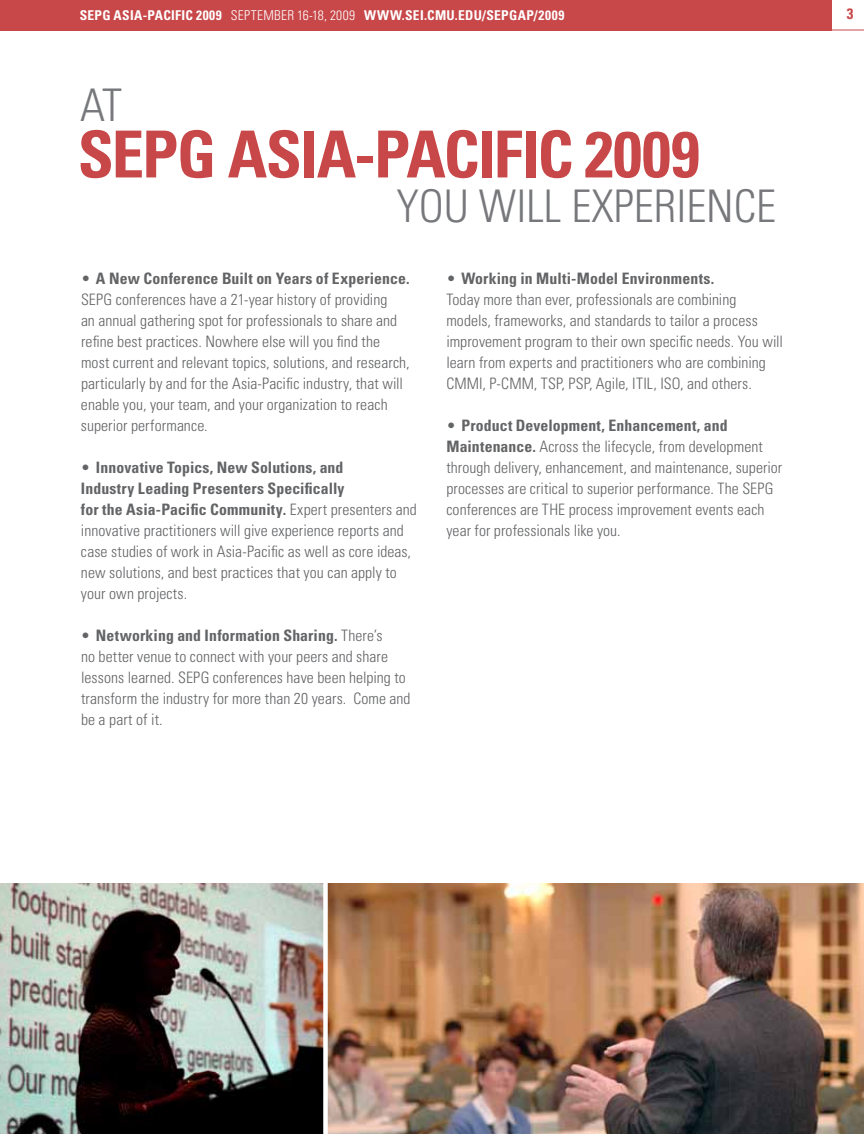
<style>
.page{position:relative;width:864px;height:1134px;background:#fff}
.page>*{position:absolute;margin:0;border:0;box-sizing:border-box;transform-origin:0 0}
.t1{font:700 condensed 64.8px "Univers LT Std";letter-spacing:-.025em;color:#c84749}
.t2{font:300 condensed 45px "Univers LT Std";color:#77787b}
.t3{font:300 condensed 15.75px/21px "Univers LT Std";letter-spacing:.005em;color:#636466}
.t4{font:700 condensed 15px "Univers LT Std";color:#c84749}
.t5{font:700 condensed 13.5px "Univers LT Std";letter-spacing:.025em;color:#fff}
.s1{font-weight:300}
.s2{font-weight:700}
</style>
<div class="page">
<img style="left:328px;top:883px;width:536px;height:251px">
<div style="left:0;top:0;width:831px;height:30px;background:#c84749"></div>
<hr style="left:0;top:30px;width:864px;height:1px;background:#c84749">
<img style="left:0;top:883px;width:323px;height:251px">
<p class="t5" style="left:80px;top:6px;width:416px">SEPG ASIA-PACIFIC 2009 <span class="s1">September 16-18, 2009</span> www.sei.cmu.edu/sepgap</p>
<p class="t5" style="left:534px;top:6px;width:32px">/2009</p>
<h2 class="t2" style="left:80px;top:78px;width:42px">AT</h2>
<h1 class="t1" style="left:78px;top:115px;width:624px">SEPG ASIA-PACIFIC 2009</h1>
<h2 class="t2" style="left:396px;top:179px;width:376px">YOU WILL EXPERIENCE</h2>
<p class="t3" style="left:81px;top:268px;width:330px">• <span class="s2">A New Conference Built on Years of Experience.<br></span>SEPG conferences have a 21-year history of providing<br>an annual gathering spot for professionals to share and refine best practices. Nowhere else will you find the most current and relevant topics, solutions, and research, particularly by and for the Asia-Pacific industry, that will enable you, your team, and your organization to reach superior performance.</p>
<p class="t3" style="left:81px;top:457px;width:337px">• <span class="s2">Innovative Topics, New Solutions, and<br>Industry Leading Presenters Specifically<br>for the Asia-Pacific Community.</span> Expert presenters and innovative practitioners will give experience reports and case studies of work in Asia-Pacific as well as core ideas, new solutions, and best practices that you can apply to your own projects.</p>
<p class="t3" style="left:81px;top:625px;width:331px">• <span class="s2">Networking and Information Sharing.</span> There’s<br>no better venue to connect with your peers and share lessons learned. SEPG conferences have been helping to transform the industry for more than 20 years. Come and be a part of it.</p>
<p class="t3" style="left:446px;top:268px;width:338px">• <span class="s2">Working in Multi-Model Environments.<br></span>Today more than ever, professionals are combining models, frameworks, and standards to tailor a process improvement program to their own specific needs. You will learn from experts and practitioners who are combining CMM I, P-CMM, TSP, PSP, Agile, ITIL, ISO, and others.</p>
<p class="t3" style="left:446px;top:415px;width:337px">• <span class="s2">Product Development, Enhancement, and Maintenance.</span> Across the lifecycle, from development through delivery, enhancement, and maintenance, superior processes are critical to superior performance. The SEPG conferences are THE process improvement events each year for professionals like you.</p>
<p class="t4" style="left:847px;top:5px;width:8px">3</p>
</div>
